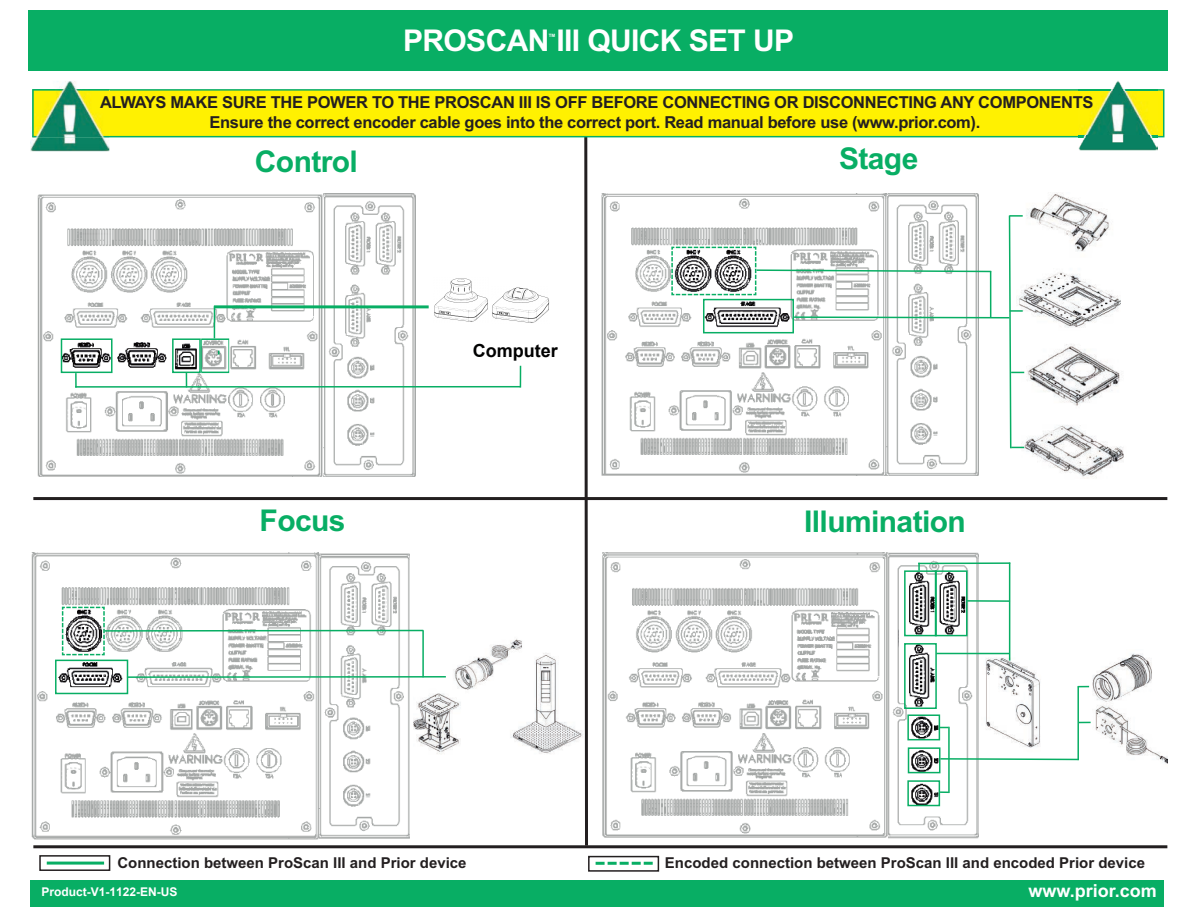
<style>
.page{position:relative;width:1188px;height:918px;background:#fff}
.page>*{position:absolute;margin:0;border:0;box-sizing:border-box;transform-origin:0 0}
.t1{font:700 30px "Arial";letter-spacing:-.02em;color:#08ae64}
.t2{font:700 30px "Arial";letter-spacing:-.02em;color:#fff}
.t3{font:700 18px "Arial";color:#fff}
.t4{font:700 18px "Arial";color:#000100}
.t5{font:700 16.5px/19.8px "Arial";letter-spacing:-.02em;color:#231f20;text-align:center}
.t6{font:700 15px "Arial";color:#231f20}
.t7{font:700 12px "Arial";color:#fff}
.t8{font:700 4.5px "Arial";color:#fff}
</style>
<div class="page">
<div style="left:28px;top:10px;width:1139px;height:61px;background:#08ae64"></div>
<img style="left:38px;top:194px;width:378px;height:283px">
<img style="left:32px;top:553px;width:378px;height:287px">
<img style="left:602px;top:552px;width:376px;height:287px">
<img style="left:601px;top:193px;width:377px;height:283px">
<img style="left:413px;top:639px;width:170px;height:115px">
<img style="left:982px;top:649px;width:185px;height:115px">
<img style="left:1024px;top:193px;width:96px;height:135px">
<img style="left:1024px;top:344px;width:100px;height:135px">
<svg style="left:583px;top:137px;width:7px;height:712px"></svg>
<hr style="left:33px;top:845px;width:1134px;height:3px;background:#231f20">
<hr style="left:33px;top:497px;width:1134px;height:3px;background:#231f20">
<hr style="left:214px;top:306px;width:215px;height:2px;background:#08ae64">
<hr style="left:127px;top:676px;width:319px;height:2px;background:#08ae64">
<hr style="left:104px;top:630px;width:319px;height:2px;background:#08ae64">
<svg style="left:940px;top:791px;width:8px;height:2px"></svg>
<svg style="left:1079px;top:722px;width:12px;height:1px"></svg>
<svg style="left:940px;top:757px;width:140px;height:4px"></svg>
<hr style="left:936px;top:653px;width:74px;height:1px;background:#08ae64">
<hr style="left:967px;top:600px;width:43px;height:2px;background:#08ae64">
<hr style="left:918px;top:562px;width:92px;height:2px;background:#08ae64">
<hr style="left:75px;top:386px;width:445px;height:2px;background:#08ae64">
<div style="left:201px;top:339px;width:28px;height:34px;border:1px solid #08ae64"></div>
<div style="left:55px;top:660px;width:73px;height:34px;border:2px solid #08ae64"></div>
<div style="left:904px;top:570px;width:33px;height:66px;border:2px solid #08ae64"></div>
<div style="left:935px;top:570px;width:33px;height:66px;border:2px solid #08ae64"></div>
<div style="left:904px;top:643px;width:33px;height:66px;border:2px solid #08ae64"></div>
<div style="left:907px;top:714px;width:33px;height:26px;border:2px solid #08ae64"></div>
<div style="left:908px;top:747px;width:32px;height:26px;border:2px solid #08ae64"></div>
<div style="left:907px;top:780px;width:33px;height:26px;border:2px solid #08ae64"></div>
<svg style="left:61px;top:606px;width:45px;height:50px"></svg>
<div style="left:61px;top:338px;width:52px;height:35px;border:2px solid #08ae64"></div>
<div style="left:172px;top:338px;width:29px;height:35px;border:2px solid #08ae64"></div>
<hr style="left:214px;top:306px;width:1px;height:32px;background:#08ae64">
<svg style="left:671px;top:214px;width:353px;height:236px"></svg>
<hr style="left:948px;top:727px;width:2px;height:66px;background:#08ae64">
<hr style="left:1077px;top:686px;width:2px;height:74px;background:#08ae64">
<hr style="left:1009px;top:563px;width:1px;height:98px;background:#08ae64">
<svg style="left:918px;top:563px;width:2px;height:8px"></svg>
<hr style="left:990px;top:271px;width:1px;height:47px;background:#08ae64">
<svg style="left:75px;top:373px;width:2px;height:15px"></svg>
<svg style="left:186px;top:373px;width:1px;height:13px"></svg>
<svg style="left:520px;top:366px;width:1px;height:22px"></svg>
<hr style="left:422px;top:630px;width:2px;height:47px;background:#08ae64">
<div style="left:34px;top:91px;width:1129px;height:45px;background:#fff101"></div>
<div style="left:32px;top:89px;width:1132px;height:48px;border:2px solid #08ae64"></div>
<img style="left:1079px;top:81px;width:79px;height:70px">
<img style="left:1079px;top:136px;width:79px;height:1px">
<img style="left:30px;top:81px;width:79px;height:70px">
<img style="left:32px;top:89px;width:77px;height:48px">
<hr style="left:47px;top:862px;width:57px;height:3px;background:#08ae64">
<svg style="left:596px;top:862px;width:57px;height:3px"></svg>
<div style="left:588px;top:856px;width:71px;height:16px;border:2px solid #231f20"></div>
<div style="left:39px;top:855px;width:71px;height:16px;border:2px solid #231f20"></div>
<div style="left:30px;top:880px;width:1134px;height:26px;background:#08ae64"></div>
<img style="left:434px;top:278px;width:54px;height:44px">
<img style="left:492px;top:287px;width:57px;height:36px">
<h1 class="t2" style="left:403px;top:23px;width:393px">PROSCAN III QUICK SET UP</h1>
<p class="t8" style="left:549px;top:33px;width:8px">TM</p>
<p class="t5" style="left:100px;top:92px;width:995px">ALWAYS MAKE SURE THE POWER TO THE PROSCAN III IS OFF BEFORE CONNECTING OR DISCONNECTING ANY COMPONENTS<br>Ensure the correct encoder cable goes into the correct port. Read manual before use (www.prior.com).</p>
<h1 class="t1" style="left:255px;top:144px;width:105px">Control</h1>
<h1 class="t1" style="left:839px;top:142px;width:81px">Stage</h1>
<p class="t4" style="left:473px;top:338px;width:86px">Computer</p>
<h1 class="t1" style="left:260px;top:503px;width:87px">Focus</h1>
<h1 class="t1" style="left:804px;top:504px;width:163px">Illumination</h1>
<p class="t6" style="left:117px;top:854px;width:351px">Connection between ProScan III and Prior device</p>
<p class="t6" style="left:665px;top:854px;width:482px">Encoded connection between ProScan III and encoded Prior device</p>
<p class="t7" style="left:41px;top:884px;width:138px">Product-V1-1122-EN-US</p>
<p class="t3" style="left:1028px;top:881px;width:130px">www.prior.com</p>
</div>
